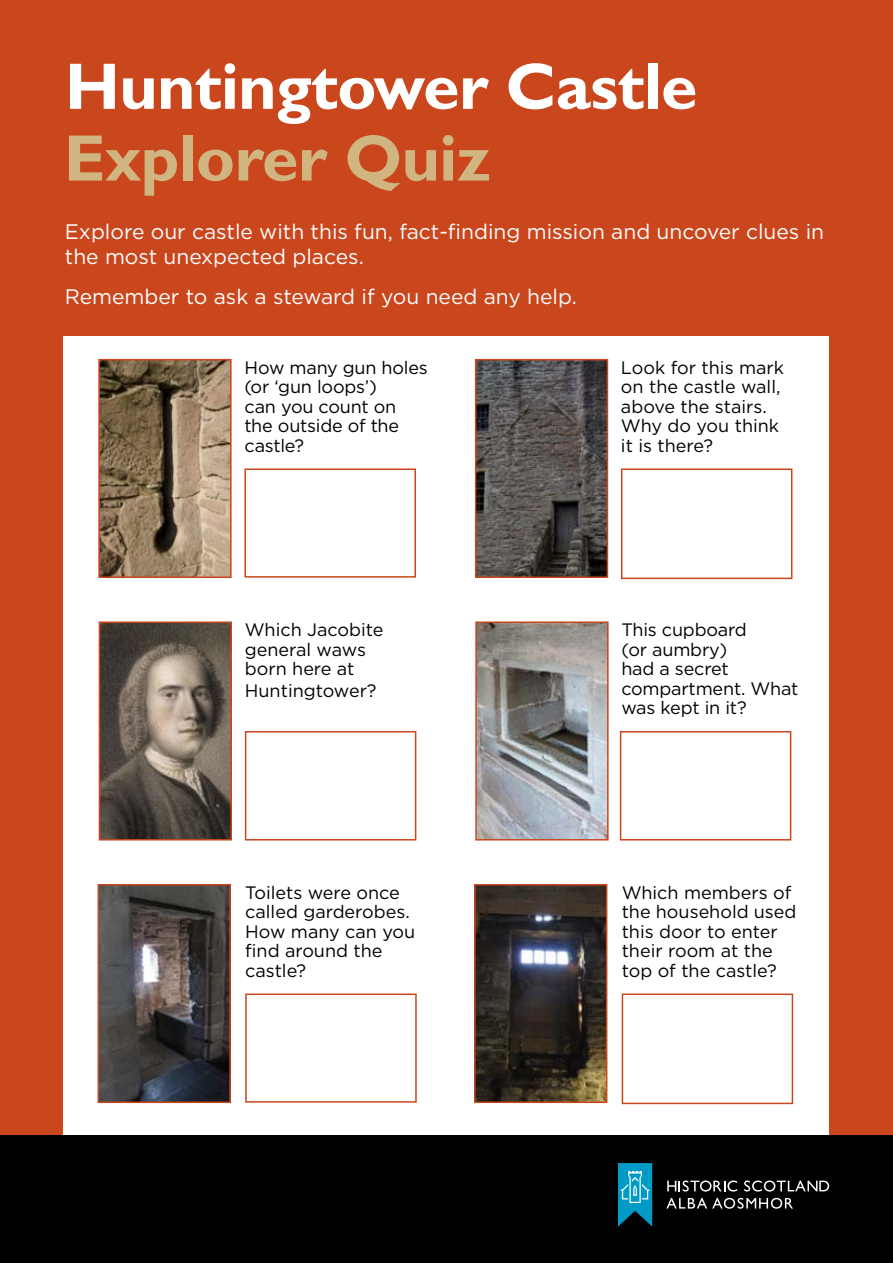
<style>
.page{position:relative;width:893px;height:1263px;background:#ca461c}
.page>*{position:absolute;margin:0;border:0;box-sizing:border-box;transform-origin:0 0}
.t1{font:700 66px "Gill Sans Std";letter-spacing:-.01em;color:#fff}
.t2{font:700 66px "Gill Sans Std";letter-spacing:-.01em;color:#d0b581}
.t3{font:21px/25.2px "Gotham";color:#fff}
.t4{font:18px/19.5px "Gotham";color:#000}
</style>
<div class="page">
<div style="left:64px;top:336px;width:765px;height:799px;background:#fff"></div>
<div style="left:0;top:1135px;width:893px;height:128px;background:#000"></div>
<svg style="left:618px;top:1163px;width:34px;height:64px"></svg>
<svg style="left:667px;top:1180px;width:70px;height:11px"></svg>
<svg style="left:744px;top:1180px;width:85px;height:11px"></svg>
<svg style="left:666px;top:1198px;width:127px;height:11px"></svg>
<div style="left:244px;top:468px;width:172px;height:110px;border:2px solid #ca461c"></div>
<div style="left:620px;top:731px;width:171px;height:109px;border:2px solid #ca461c"></div>
<div style="left:245px;top:993px;width:172px;height:110px;border:2px solid #ca461c"></div>
<div style="left:622px;top:993px;width:171px;height:111px;border:2px solid #ca461c"></div>
<div style="left:245px;top:731px;width:171px;height:109px;border:2px solid #ca461c"></div>
<div style="left:621px;top:468px;width:171px;height:111px;border:2px solid #ca461c"></div>
<img style="left:102px;top:624px;width:127px;height:213px">
<div style="left:99px;top:621px;width:133px;height:219px;border:2px solid #ca461c"></div>
<img style="left:101px;top:887px;width:127px;height:213px">
<div style="left:98px;top:884px;width:133px;height:219px;border:2px solid #ca461c"></div>
<img style="left:478px;top:362px;width:127px;height:213px">
<div style="left:475px;top:359px;width:133px;height:219px;border:2px solid #ca461c"></div>
<img style="left:478px;top:624px;width:128px;height:213px">
<div style="left:475px;top:621px;width:134px;height:219px;border:2px solid #ca461c"></div>
<img style="left:477px;top:887px;width:127px;height:213px">
<div style="left:474px;top:884px;width:133px;height:219px;border:2px solid #ca461c"></div>
<img style="left:101px;top:362px;width:128px;height:213px">
<div style="left:98px;top:359px;width:134px;height:219px;border:2px solid #ca461c"></div>
<h1 class="t1" style="left:65px;top:47px;width:634px">Huntingtower Castle</h1>
<h1 class="t2" style="left:64px;top:119px;width:429px">Explorer Quiz</h1>
<p class="t3" style="left:65px;top:218px;width:761px">Explore our castle with this fun, fact-finding mission and uncover clues in the most unexpected places.</p>
<p class="t3" style="left:65px;top:283px;width:514px">Remember to ask a steward if you need any help.</p>
<p class="t4" style="left:244px;top:357px;width:185px">How many gun holes (or ‘gun loops’)<br>can you count on the outside of the castle?</p>
<p class="t4" style="left:621px;top:357px;width:165px">Look for this mark on the castle wall, above the stairs.<br>Why do you think it is there?</p>
<p class="t4" style="left:245px;top:620px;width:140px">Which Jacobite general waws born here at</p>
<p class="t4" style="left:245px;top:680px;width:133px">Huntingtower?</p>
<p class="t4" style="left:245px;top:882px;width:171px">Toilets were once called garderobes.<br>How many can you find around the castle?</p>
<p class="t4" style="left:621px;top:620px;width:179px">This cupboard<br>(or aumbry)<br>had a secret compartment. What was kept in it?</p>
<p class="t4" style="left:622px;top:882px;width:176px">Which members of the household used this door to enter their room at the top of the castle?</p>
</div>
